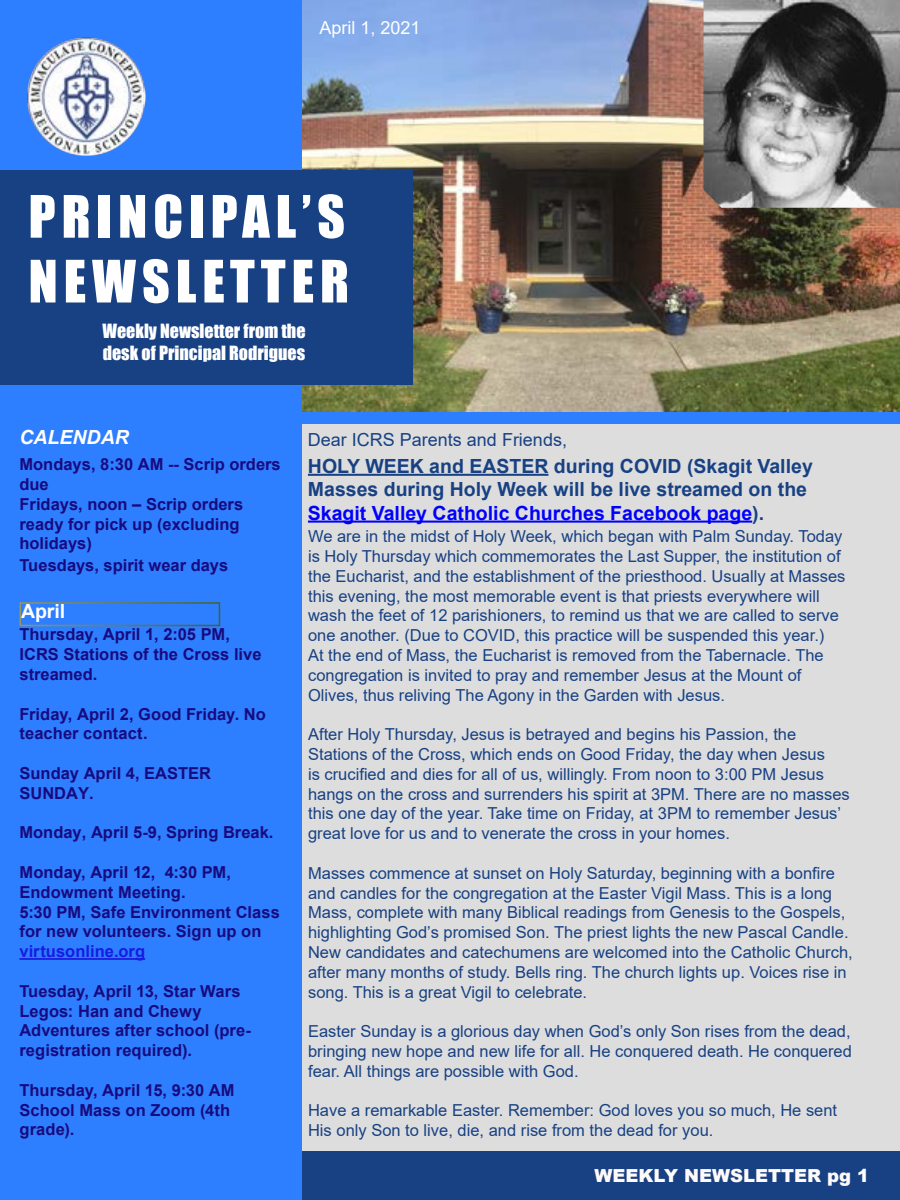
<style>
.page{position:relative;width:900px;height:1200px;background:#ddd}
.page>*{position:absolute;margin:0;border:0;box-sizing:border-box;transform-origin:0 0}
.t1{font:54px/64.8px "Impact";letter-spacing:.11em;color:#fff}
.t2{font:700 19.5px/23.4px "Arial";color:#184183}
.t3{font:italic 700 19.5px "Arial";color:#fff}
.t4{font:700 19.5px "Arial";color:#fff}
.t5{font:18px/21.6px "Impact";color:#fff}
.t6{font:18px "Arial";color:#184183}
.t7{font:900 18px "Arial";color:#fffaf9}
.t8{font:18px "Arial";color:#fff}
.t9{font:16.5px/19.8px "Arial";color:#184183}
.t10{font:700 16.5px/19.8px "Arial";color:#180b7f}
.t11{font:700 16.5px "Arial";letter-spacing:.005em;color:#181be0}
.s1{color:#00f}
.s2{color:#fff}
</style>
<div class="page">
<img style="left:302px;top:0;width:598px;height:412px">
<div style="left:282px;top:1151px;width:618px;height:49px;background:#184183"></div>
<div style="left:0;top:0;width:302px;height:1200px;background:#2e7fff"></div>
<div style="left:302px;top:412px;width:598px;height:12px;background:#2e7fff"></div>
<div style="left:0;top:170px;width:412px;height:215px;background:#184183"></div>
<img style="left:704px;top:0;width:196px;height:208px">
<hr style="left:308px;top:474px;width:240px;height:2px;background:#184183">
<hr style="left:308px;top:521px;width:444px;height:2px;background:#00f">
<hr style="left:20px;top:958px;width:125px;height:2px;background:#181be0">
<img style="left:27px;top:38px;width:119px;height:118px;border-radius:59px">
<p class="t8" style="left:320px;top:15px;width:103px">April 1, 2021</p>
<h1 class="t1" style="left:28px;top:183px;width:322px">PRINCIPAL’S<br>NEWSLETTER</h1>
<p class="t5" style="left:102px;top:320px;width:205px">Weekly Newsletter from the desk of Principal Rodrigues</p>
<p class="t3" style="left:20px;top:424px;width:111px">CALENDAR</p>
<p class="t10" style="left:20px;top:455px;width:263px">Mondays, 8:30 AM -- Scrip orders due<br>Fridays, noon – Scrip orders ready for pick up (excluding holidays)</p>
<p class="t10" style="left:20px;top:556px;width:210px">Tuesdays, spirit wear days</p>
<p class="t4" style="left:21px;top:597px;width:46px">April</p>
<p class="t10" style="left:20px;top:625px;width:244px">Thursday, April 1, 2:05 PM,<br>ICRS Stations of the Cross live streamed.</p>
<p class="t10" style="left:20px;top:704px;width:248px">Friday, April 2, Good Friday. No teacher contact.</p>
<p class="t10" style="left:20px;top:764px;width:193px">Sunday April 4, EASTER<br>SUNDAY.</p>
<p class="t10" style="left:20px;top:823px;width:255px">Monday, April 5-9, Spring Break.</p>
<p class="t10" style="left:20px;top:863px;width:262px">Monday, April 12, 4:30 PM,<br>Endowment Meeting.<br>5:30 PM, Safe Environment Class for new volunteers. Sign up on</p>
<p class="t11" style="left:20px;top:940px;width:127px">virtusonline.org</p>
<p class="t10" style="left:20px;top:981px;width:233px">Tuesday, April 13, Star Wars<br>Legos: Han and Chewy<br>Adventures after school (pre&shy;registration required).</p>
<p class="t10" style="left:20px;top:1080px;width:217px">Thursday, April 15, 9:30 AM<br>School Mass on Zoom (4th grade).</p>
<p class="t6" style="left:308px;top:427px;width:261px">Dear ICRS Parents and Friends,</p>
<p class="t2" style="left:308px;top:454px;width:506px">HOLY WEEK and EASTER during COVID (Skagit Valley<br>Masses during Holy Week will be live streamed on the<br><span class="s1">Skagit Valley Catholic Churches Facebook page</span>).</p>
<p class="t9" style="left:308px;top:526px;width:539px">We are in the midst of Holy Week, which began with Palm Sunday. Today is Holy Thursday which commemorates the Last Supper, the institution of the Eucharist, and the establishment of the priesthood. Usually at Masses this evening, the most memorable event is that priests everywhere will wash the feet of 12 parishioners, to remind us that we are called to serve one another. (Due to COVID, this practice will be suspended this year.)<br>At the end of Mass, the Eucharist is removed from the Tabernacle. The congregation is invited to pray and remember Jesus at the Mount of Olives, thus reliving The Agony in the Garden with Jesus.</p>
<p class="t9" style="left:308px;top:724px;width:543px">After Holy Thursday, Jesus is betrayed and begins his Passion, the Stations of the Cross, which ends on Good Friday, the day when Jesus<br>is crucified and dies for all of us, willingly. From noon to 3:00 PM Jesus hangs on the cross and surrenders his spirit at 3PM. There are no masses this one day of the year. Take time on Friday, at 3PM to remember Jesus’ great love for us and to venerate the cross in your homes.</p>
<p class="t9" style="left:308px;top:863px;width:546px">Masses commence at sunset on Holy Saturday, beginning with a bonfire and candles for the congregation at the Easter Vigil Mass. This is a long Mass, complete with many Biblical readings from Genesis to the Gospels, highlighting God’s promised Son. The priest lights the new Pascal Candle.<br>New candidates and catechumens are welcomed into the Catholic Church, after many months of study. Bells ring. The church lights up. Voices rise in song. This is a great Vigil to celebrate.</p>
<p class="t9" style="left:308px;top:1021px;width:545px;text-align:justify">Easter Sunday is a glorious day when God’s only Son rises from the dead, bringing new hope and new life for all. He conquered death. He conquered fear. All things are possible with God.</p>
<p class="t9" style="left:308px;top:1101px;width:531px">Have a remarkable Easter. Remember: God loves you so much, He sent<br>His only Son to live, die, and rise from the dead for you.</p>
<p class="t7" style="left:595px;top:1162px;width:276px">WEEKLY NEWSLETTER pg <span class="s2">1</span></p>
</div>
